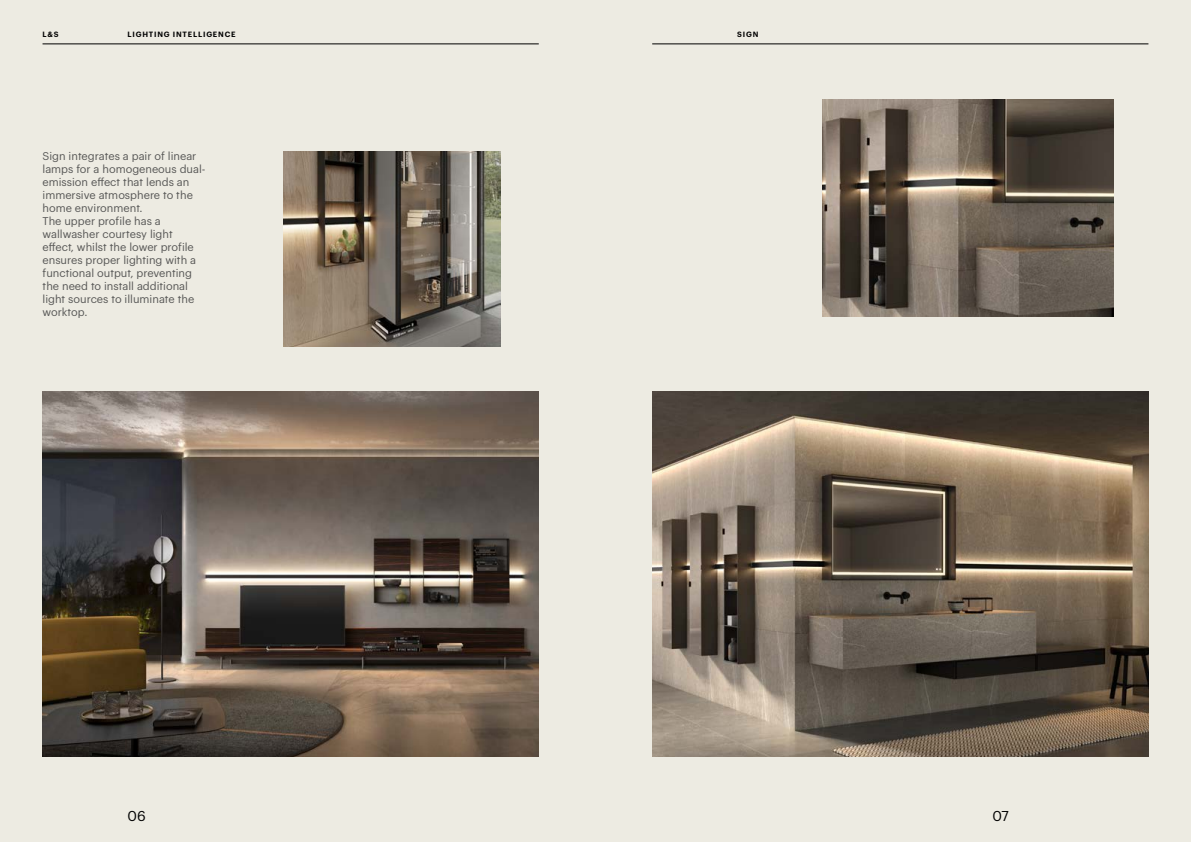
<style>
.page{position:relative;width:1191px;height:842px;background:#edebe2}
.page>*{position:absolute;margin:0;border:0;box-sizing:border-box;transform-origin:0 0}
.t1{font:14px "Graphik";color:#000}
.t2{font:11px/13px "Graphik";color:#575756}
.t3{font:600 7.5px "Graphik";letter-spacing:.105em;color:#000}
</style>
<div class="page">
<img style="left:43px;top:392px;width:496px;height:365px">
<img style="left:652px;top:392px;width:496px;height:365px">
<img style="left:822px;top:99px;width:291px;height:217px">
<img style="left:283px;top:151px;width:217px;height:195px">
<hr style="left:43px;top:44px;width:496px;height:1px;background:#000">
<hr style="left:652px;top:44px;width:496px;height:1px;background:#000">
<p class="t3" style="left:43px;top:28px;width:17px">L&amp;S</p>
<p class="t3" style="left:128px;top:28px;width:109px">LIGHTING INTELLIGENCE</p>
<p class="t2" style="left:43px;top:149px;width:164px">Sign integrates a pair of linear lamps for a homogeneous dual&shy;emission effect that lends an immersive atmosphere to the home environment.<br>The upper profile has a wallwasher courtesy light effect, whilst the lower profile ensures proper lighting with a functional output, preventing the need to install additional light sources to illuminate the worktop.</p>
<p class="t1" style="left:128px;top:805px;width:20px">06</p>
<p class="t3" style="left:737px;top:28px;width:23px">SIGN</p>
<p class="t1" style="left:992px;top:805px;width:18px">07</p>
</div>
